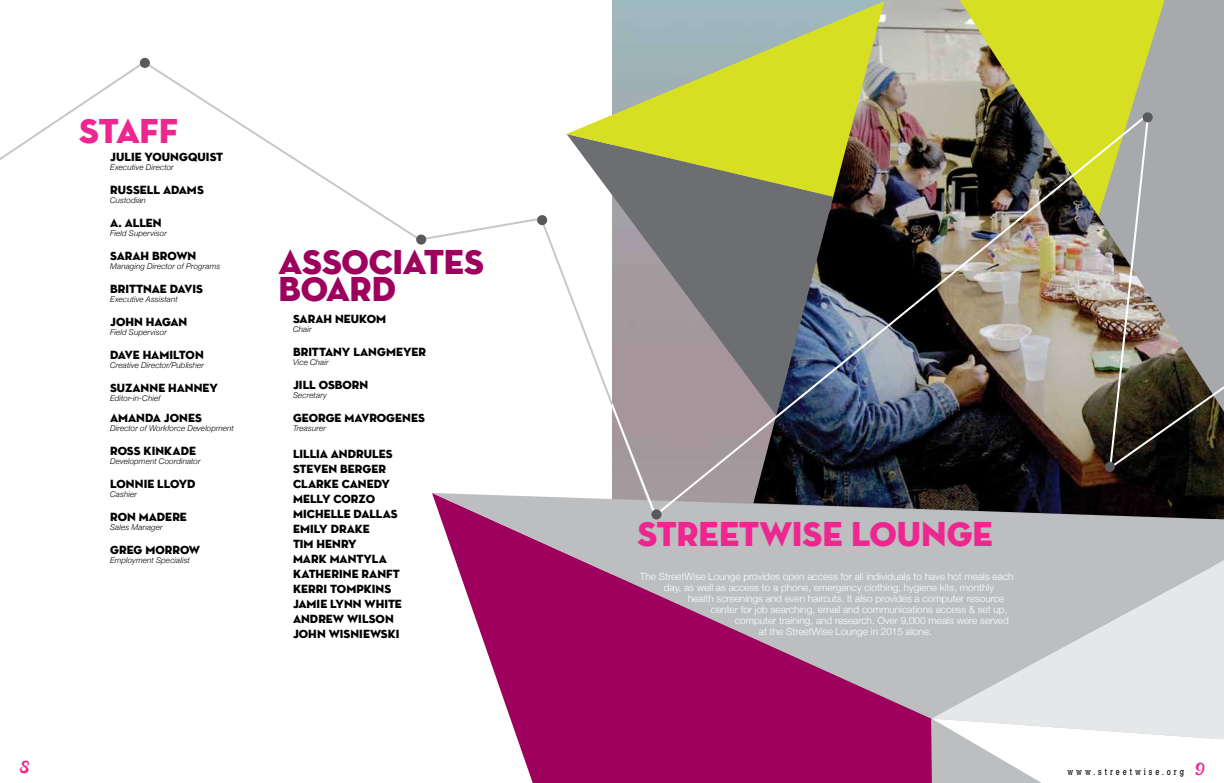
<style>
.page{position:relative;width:1224px;height:783px;background:#fff}
.page>*{position:absolute;margin:0;border:0;box-sizing:border-box;transform-origin:0 0}
.t1{font:35px "Neutra Disp Titling";letter-spacing:-.005em;color:#ed2690}
.t2{font:35px/27px "Neutra Disp Titling";letter-spacing:-.01em;color:#9e005e}
.t3{font:19px "Canadian Photographer Script";color:#ed2690}
.t4{font:12px/15px "Neutra Disp Titling";color:#000}
.t5{font:300 10px/11px "Helvetica Neue";color:#fff;text-align:center}
.t6{font:9.1px "Calvert MT Std";letter-spacing:.42em;color:#000;scale:.77 1}
.t7{font:italic 300 8px "Helvetica Neue";letter-spacing:.015em;color:#000}
.s1{font-family:"Canadian Photographer Script";font-size:19px;color:#ed2690}
</style>
<div class="page">
<svg style="left:567px;top:0;width:186px;height:216px"></svg>
<svg style="left:932px;top:718px;width:292px;height:65px"></svg>
<div style="left:510px;top:718px;width:422px;height:65px;background:#9e005e"></div>
<svg style="left:440px;top:516px;width:784px;height:202px;background:#bc8eab"></svg>
<img style="left:753px;top:0;width:471px;height:519px">
<svg style="left:0;top:60px;width:143px;height:100px"></svg>
<svg style="left:147px;top:65px;width:275px;height:173px"></svg>
<svg style="left:422px;top:216px;width:233px;height:300px"></svg>
<img style="left:655px;top:112px;width:495px;height:405px">
<svg style="left:1108px;top:0;width:116px;height:470px;background:#90907c"></svg>
<div style="left:140px;top:58px;width:10px;height:10px;background:#58595b;border-radius:50%"></div>
<div style="left:416px;top:235px;width:10px;height:10px;background:#58595b;border-radius:50%"></div>
<div style="left:537px;top:215px;width:10px;height:10px;background:#58595b;border-radius:50%"></div>
<div style="left:1143px;top:112px;width:10px;height:10px;background:#58595b;border-radius:50%"></div>
<div style="left:1105px;top:462px;width:10px;height:10px;background:#58595b;border-radius:50%"></div>
<div style="left:651px;top:509px;width:11px;height:11px;background:#58595b;border-radius:50%"></div>
<h2 class="t3" style="left:17px;top:756px;width:12px">8</h2>
<h1 class="t1" style="left:79px;top:109px;width:101px">STAFF</h1>
<p class="t4" style="left:110px;top:149px;width:115px">JULIE YOUNGQUIST</p>
<p class="t7" style="left:110px;top:161px;width:65px">Executive Director</p>
<p class="t4" style="left:110px;top:182px;width:95px">RUSSELL ADAMS</p>
<p class="t7" style="left:110px;top:194px;width:37px">Custodian</p>
<p class="t4" style="left:110px;top:215px;width:53px">A. ALLEN</p>
<p class="t7" style="left:110px;top:227px;width:58px">Field Supervisor</p>
<p class="t4" style="left:110px;top:248px;width:88px">SARAH BROWN</p>
<p class="t7" style="left:110px;top:260px;width:112px">Managing Director of Programs</p>
<p class="t4" style="left:110px;top:281px;width:94px">BRITTNAE DAVIS</p>
<p class="t7" style="left:110px;top:293px;width:69px">Executive Assistant</p>
<p class="t4" style="left:110px;top:314px;width:79px">JOHN HAGAN</p>
<p class="t7" style="left:110px;top:326px;width:58px">Field Supervisor</p>
<p class="t4" style="left:110px;top:347px;width:95px">DAVE HAMILTON</p>
<p class="t7" style="left:110px;top:359px;width:95px">Creative Director/Publisher</p>
<p class="t4" style="left:110px;top:380px;width:109px">SUZANNE HANNEY</p>
<p class="t7" style="left:110px;top:392px;width:52px">Editor-in-Chief</p>
<p class="t4" style="left:110px;top:410px;width:93px">AMANDA JONES</p>
<p class="t7" style="left:110px;top:422px;width:125px">Director of Workforce Development</p>
<p class="t4" style="left:110px;top:443px;width:87px">ROSS KINKADE</p>
<p class="t7" style="left:110px;top:455px;width:92px">Development Coordinator</p>
<p class="t4" style="left:110px;top:476px;width:87px">LONNIE LLOYD</p>
<p class="t7" style="left:110px;top:488px;width:28px">Cashier</p>
<p class="t4" style="left:110px;top:509px;width:78px">RON MADERE</p>
<p class="t7" style="left:110px;top:521px;width:54px">Sales Manager</p>
<p class="t4" style="left:110px;top:542px;width:92px">GREG M0RROW</p>
<p class="t7" style="left:110px;top:554px;width:81px">Employment Specialist</p>
<h1 class="t2" style="left:279px;top:249px;width:207px">ASSOCIATES<br>BOARD</h1>
<p class="t4" style="left:293px;top:312px;width:95px">SARAH NEUKOM</p>
<p class="t7" style="left:293px;top:323px;width:20px">Chair</p>
<p class="t4" style="left:293px;top:345px;width:135px">BRITTANY LANGMEYER</p>
<p class="t7" style="left:293px;top:356px;width:37px">Vice Chair</p>
<p class="t4" style="left:293px;top:378px;width:77px">JILL OSBORN</p>
<p class="t7" style="left:293px;top:389px;width:35px">Secretary</p>
<p class="t4" style="left:293px;top:411px;width:134px">GEORGE MAVROGENES</p>
<p class="t7" style="left:293px;top:422px;width:34px">Treasurer</p>
<p class="t4" style="left:293px;top:447px;width:110px">LILLIA ANDRULES<br>STEVEN BERGER<br>CLARKE CANEDY<br>MELLY CORZO<br>MICHELLE DALLAS<br>EMILY DRAKE<br>TIM HENRY<br>MARK MANTYLA<br>KATHERINE RANFT<br>KERRI TOMPKINS<br>JAMIE LYNN WHITE<br>ANDREW WILSON<br>JOHN WISNIEWSKI</p>
<h1 class="t1" style="left:637px;top:512px;width:357px">STREETWISE LOUNGE</h1>
<p class="t5" style="left:640px;top:571px;width:375px">The StreetWise Lounge provides open access for all individuals to have hot meals each day, as well as access to a phone, emergency clothing, hygiene kits, monthly</p>
<p class="t5" style="left:688px;top:593px;width:318px">health screenings and even haircuts. It also provides a computer resource</p>
<p class="t5" style="left:711px;top:604px;width:298px">center for job searching, email and communications access &amp; set up,</p>
<p class="t5" style="left:735px;top:615px;width:276px">computer training, and research. Over 9,000 meals were served</p>
<p class="t5" style="left:759px;top:626px;width:174px">at the StreetWise Lounge in 2015 alone.</p>
<p class="t6" style="left:1067px;top:766px;width:178px">www.streetwise.org <span class="s1">9</span></p>
</div>
